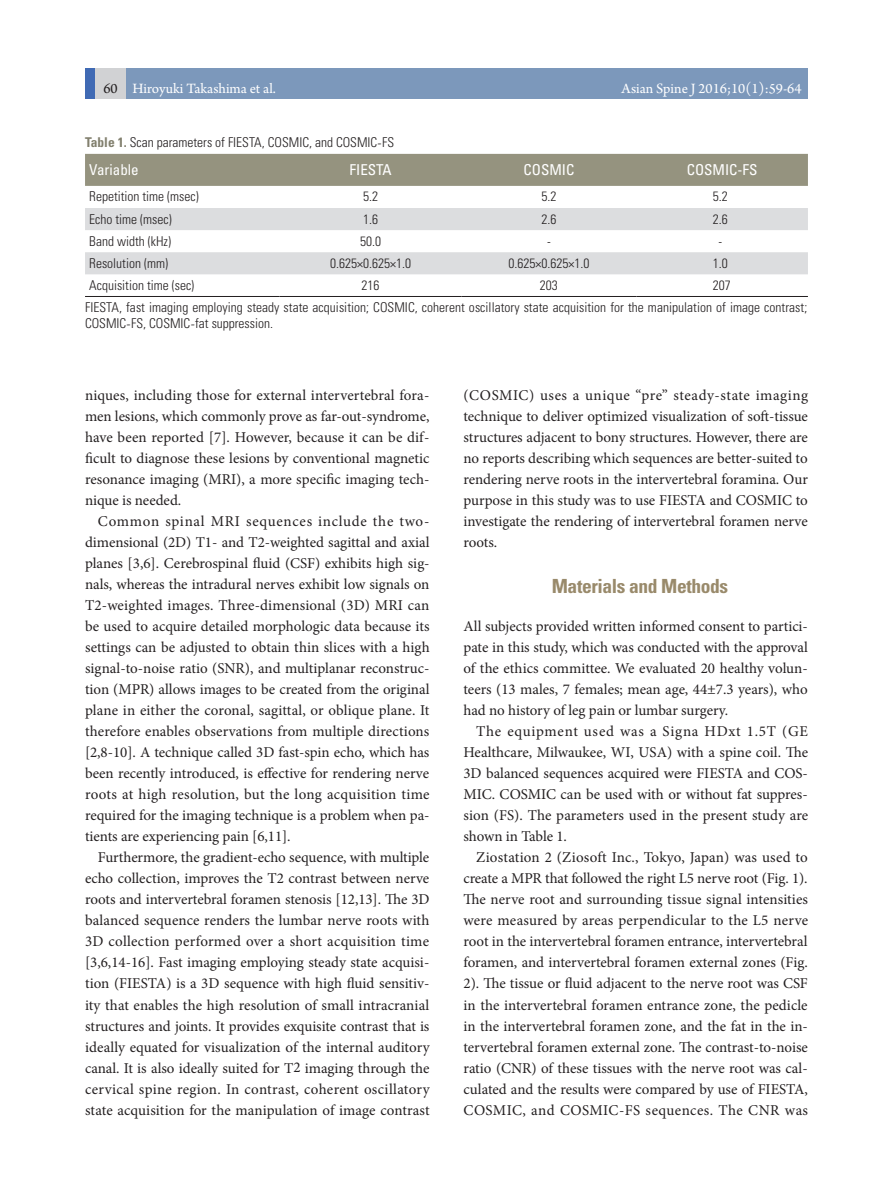
<style>
.page{position:relative;width:893px;height:1191px;background:#fff}
.page>*{position:absolute;margin:0;border:0;box-sizing:border-box;transform-origin:0 0}
.본문_대제목{font:700 condensed 19.5px "Univers LT Std";letter-spacing:-.02em;color:#998a6b}
.본문_내용{font:15px/21px "Minion Pro";color:#231f20;text-align:justify}
.본문_내용_첫문단{font:15px/21px "Minion Pro";letter-spacing:-.005em;color:#231f20;text-align:justify}
.t1{font:15px "Arno Pro";color:#fff}
.표_머리행{font:condensed 15px "Univers LT Std";color:#fff}
.t2{font:15px "Arno Pro";color:#231f20}
.표_그림설명{font:300 condensed 13.5px/16.2px "Univers LT Std";letter-spacing:.005em;color:#231f20}
.표_왼쪽행{font:300 condensed 13.5px "Univers LT Std";color:#231f20}
.표_본문{font:300 condensed 13.5px "Univers LT Std";color:#231f20}
.s1{font-weight:700;color:#82806e}
.s2{font-family:"Minion Pro";font-weight:400;font-stretch:normal}
</style>
<div class="page">
<div style="left:85px;top:68px;width:58px;height:31px;background:#d1d2d4"></div>
<div style="left:126px;top:68px;width:682px;height:31px;background:#7c98bb"></div>
<div style="left:85px;top:68px;width:10px;height:31px;background:#406ab4"></div>
<div style="left:85px;top:154px;width:723px;height:32px;background:#95937f"></div>
<svg style="left:85px;top:208px;width:723px;height:66px;fill:#dcdddf"></svg>
<hr style="left:85px;top:296px;width:195px;height:1px;background:#231f20">
<hr style="left:280px;top:296px;width:182px;height:1px;background:#231f20">
<hr style="left:462px;top:296px;width:174px;height:1px;background:#231f20">
<hr style="left:636px;top:296px;width:172px;height:1px;background:#231f20">
<p class="t2" style="left:103px;top:80px;width:16px">60</p>
<p class="t1" style="left:133px;top:80px;width:145px">Hiroyuki Takashima et al.</p>
<p class="t1" style="left:621px;top:80px;width:182px">Asian Spine J 2016;10(1):59-64</p>
<p class="표_그림설명" style="left:85px;top:134px;width:311px"><span class="s1">Table 1.</span> Scan parameters of FIESTA, COSMIC, and COSMIC<span class="s2">-</span>FS</p>
<p class="표_머리행" style="left:89px;top:160px;width:51px">Variable</p>
<p class="표_머리행" style="left:349px;top:160px;width:44px">FIESTA</p>
<p class="표_머리행" style="left:524px;top:160px;width:52px">COSMIC</p>
<p class="표_머리행" style="left:687px;top:160px;width:72px">COSMIC-FS</p>
<p class="표_왼쪽행" style="left:89px;top:188px;width:111px">Repetition time (msec)</p>
<p class="표_본문" style="left:363px;top:188px;width:16px">5.2</p>
<p class="표_본문" style="left:541px;top:188px;width:16px">5.2</p>
<p class="표_본문" style="left:713px;top:188px;width:16px">5.2</p>
<p class="표_왼쪽행" style="left:89px;top:211px;width:84px">Echo time (msec)</p>
<p class="표_본문" style="left:363px;top:211px;width:16px">1.6</p>
<p class="표_본문" style="left:541px;top:211px;width:16px">2.6</p>
<p class="표_본문" style="left:713px;top:211px;width:16px">2.6</p>
<p class="표_왼쪽행" style="left:89px;top:233px;width:83px">Band width (kHz)</p>
<p class="표_본문" style="left:360px;top:233px;width:22px">50.0</p>
<p class="표_본문" style="left:547px;top:233px;width:5px">-</p>
<p class="표_본문" style="left:718px;top:233px;width:5px">-</p>
<p class="표_왼쪽행" style="left:89px;top:255px;width:80px">Resolution (mm)</p>
<p class="표_본문" style="left:330px;top:255px;width:82px">0.625×0.625×1.0</p>
<p class="표_본문" style="left:508px;top:255px;width:82px">0.625×0.625×1.0</p>
<p class="표_본문" style="left:713px;top:255px;width:16px">1.0</p>
<p class="표_왼쪽행" style="left:89px;top:277px;width:106px">Acquisition time (sec)</p>
<p class="표_본문" style="left:362px;top:277px;width:19px">216</p>
<p class="표_본문" style="left:540px;top:277px;width:19px">203</p>
<p class="표_본문" style="left:713px;top:277px;width:19px">207</p>
<p class="표_그림설명" style="left:85px;top:299px;width:724px">FIESTA, fast imaging employing steady state acquisition; COSMIC, coherent oscillatory state acquisition for the manipulation of image contrast;<br>COSMIC<span class="s2">-</span>FS, COSMIC<span class="s2">-</span>fat suppression.</p>
<p class="본문_내용_첫문단" style="left:85px;top:385px;width:346px">niques, including those for external intervertebral fora&shy;men lesions, which commonly prove as far-out-syndrome, have been reported [7]. However, because it can be dif&shy;ficult to diagnose these lesions by conventional magnetic resonance imaging (MRI), a more specific imaging tech&shy;nique is needed.</p>
<p class="본문_내용" style="left:85px;top:511px;width:346px;text-indent:13px">Common spinal MRI sequences include the two&shy;dimensional (2D) T1- and T2-weighted sagittal and axial planes [3,6]. Cerebrospinal fluid (CSF) exhibits high sig&shy;nals, whereas the intradural nerves exhibit low signals on T2-weighted images. Three-dimensional (3D) MRI can be used to acquire detailed morphologic data because its settings can be adjusted to obtain thin slices with a high signal-to-noise ratio (SNR), and multiplanar reconstruc&shy;tion (MPR) allows images to be created from the original plane in either the coronal, sagittal, or oblique plane. It therefore enables observations from multiple directions [2,8-10]. A technique called 3D fast-spin echo, which has been recently introduced, is effective for rendering nerve roots at high resolution, but the long acquisition time required for the imaging technique is a problem when pa&shy;tients are experiencing pain [6,11].</p>
<p class="본문_내용" style="left:85px;top:847px;width:346px;text-indent:13px">Furthermore, the gradient-echo sequence, with multiple echo collection, improves the T2 contrast between nerve roots and intervertebral foramen stenosis [12,13]. The 3D balanced sequence renders the lumbar nerve roots with 3D collection performed over a short acquisition time [3,6,14-16]. Fast imaging employing steady state acquisi&shy;tion (FIESTA) is a 3D sequence with high fluid sensitiv&shy;ity that enables the high resolution of small intracranial structures and joints. It provides exquisite contrast that is ideally equated for visualization of the internal auditory canal. It is also ideally suited for T2 imaging through the cervical spine region. In contrast, coherent oscillatory state acquisition for the manipulation of image contrast</p>
<p class="본문_내용" style="left:463px;top:385px;width:346px">(COSMIC) uses a unique “pre” steady-state imaging technique to deliver optimized visualization of soft-tissue structures adjacent to bony structures. However, there are no reports describing which sequences are better-suited to rendering nerve roots in the intervertebral foramina. Our purpose in this study was to use FIESTA and COSMIC to investigate the rendering of intervertebral foramen nerve roots.</p>
<p class="본문_대제목" style="left:552px;top:574px;width:178px">Materials and Methods</p>
<p class="본문_내용_첫문단" style="left:463px;top:616px;width:346px">All subjects provided written informed consent to partici&shy;pate in this study, which was conducted with the approval of the ethics committee. We evaluated 20 healthy volun&shy;teers (13 males, 7 females; mean age, 44±7.3 years), who had no history of leg pain or lumbar surgery.</p>
<p class="본문_내용" style="left:463px;top:721px;width:346px;text-indent:13px">The equipment used was a Signa HDxt 1.5T (GE Healthcare, Milwaukee, WI, USA) with a spine coil. The 3D balanced sequences acquired were FIESTA and COS-MIC. COSMIC can be used with or without fat suppres&shy;sion (FS). The parameters used in the present study are shown in Table 1.</p>
<p class="본문_내용" style="left:463px;top:847px;width:346px;text-indent:13px">Ziostation 2 (Ziosoft Inc., Tokyo, Japan) was used to create a MPR that followed the right L5 nerve root (Fig. 1).<br>The nerve root and surrounding tissue signal intensities were measured by areas perpendicular to the L5 nerve root in the intervertebral foramen entrance, intervertebral foramen, and intervertebral foramen external zones (Fig.<br>2). The tissue or fluid adjacent to the nerve root was CSF in the intervertebral foramen entrance zone, the pedicle in the intervertebral foramen zone, and the fat in the in&shy;tervertebral foramen external zone. The contrast-to-noise ratio (CNR) of these tissues with the nerve root was cal&shy;culated and the results were compared by use of FIESTA, COSMIC, and COSMIC-FS sequences. The CNR was</p>
</div>
